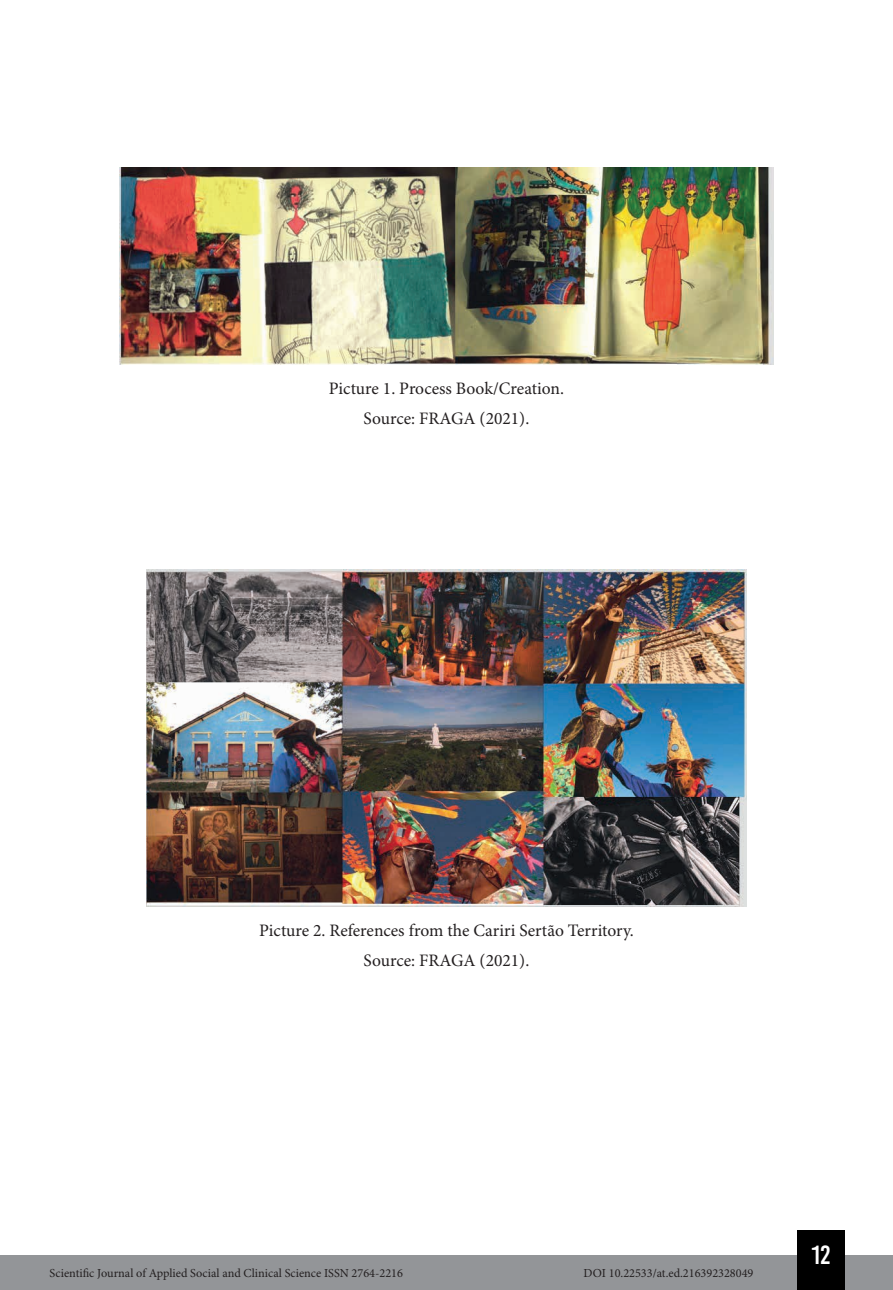
<style>
.page{position:relative;width:893px;height:1290px;background:#fff}
.page>*{position:absolute;margin:0;border:0;box-sizing:border-box;transform-origin:0 0}
.t1{font:26.25px "Bebas Kai";color:#fff}
.t2{font:17.5px/29.4px "Minion Pro";color:#231f20;text-align:center}
.t3{font:12.25px "Minion Pro";color:#231f20}
</style>
<div class="page">
<div style="left:0;top:1255px;width:893px;height:35px;background:#939598"></div>
<div style="left:797px;top:1230px;width:48px;height:60px;background:#000"></div>
<img style="left:120px;top:168px;width:653px;height:197px">
<img style="left:147px;top:570px;width:599px;height:337px">
<p class="t2" style="left:329px;top:375px;width:237px">Picture 1. Process Book/Creation.<br>Source: FRAGA (2021).</p>
<p class="t2" style="left:259px;top:916px;width:376px">Picture 2. References from the Cariri Sertão Territory.<br>Source: FRAGA (2021).</p>
<p class="t3" style="left:50px;top:1266px;width:355px">Scientific Journal of Applied Social and Clinical Science ISSN 2764-2216</p>
<p class="t3" style="left:584px;top:1266px;width:171px">DOI 10.22533/at.ed.216392328049</p>
<h1 class="t1" style="left:812px;top:1241px;width:20px">12</h1>
</div>
